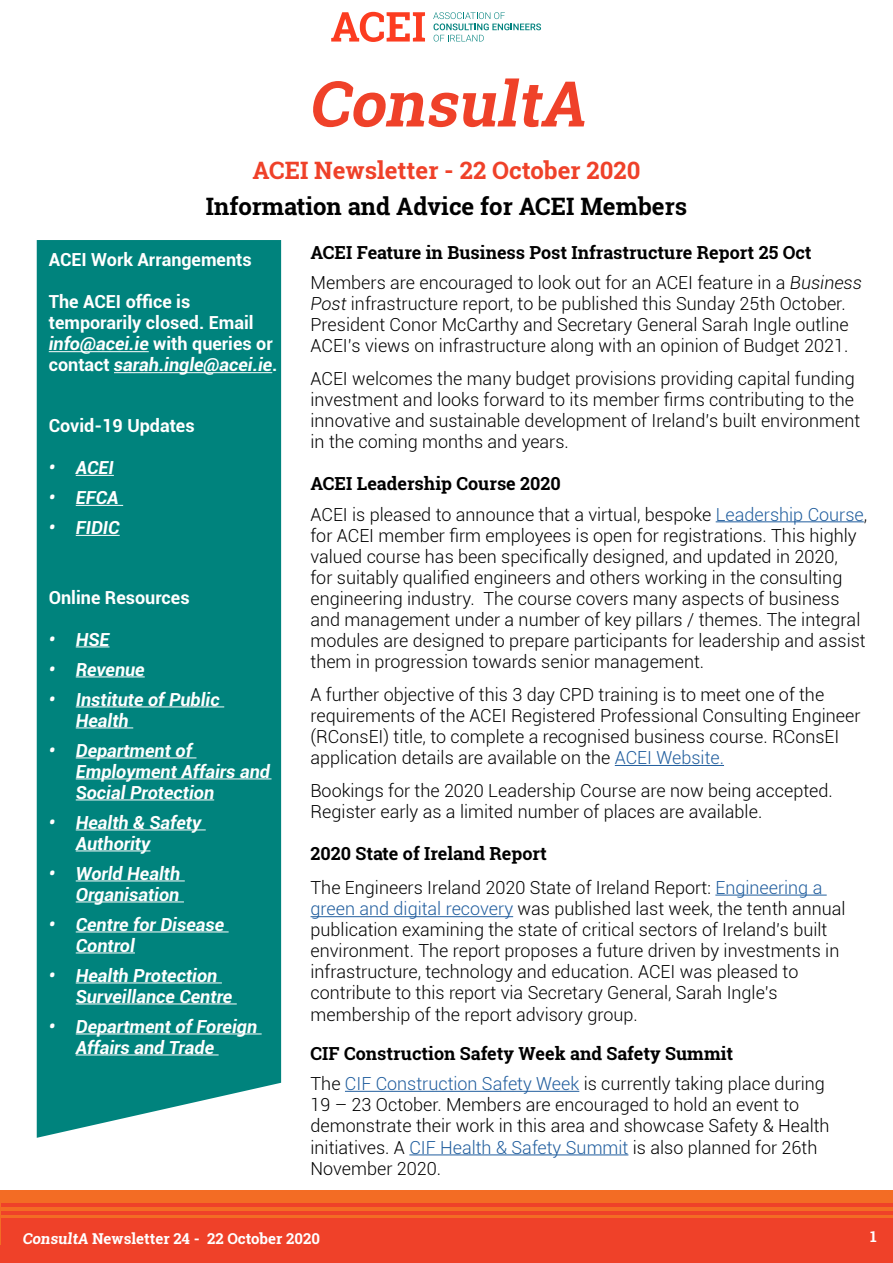
<style>
.page{position:relative;width:893px;height:1263px;background:#fff}
.page>*{position:absolute;margin:0;border:0;box-sizing:border-box;transform-origin:0 0}
.t1{font:italic 700 63px "Roboto Slab";color:#ef4129}
.t2{font:700 24px "Roboto Slab";color:#000}
.t3{font:700 24px "Roboto Slab";color:#ef4129}
.t4{font:300 18px/21px "Roboto";color:#000}
.t5{font:italic 700 18px/21px "Roboto";color:#fff}
.t6{font:700 18px/21.1px "Roboto";color:#fff}
.t7{font:700 18px "Roboto Slab";color:#000}
.t8{font:700 15px "Roboto Slab";color:#fff}
.s1{font-style:italic}
.s2{color:#215e9e}
</style>
<div class="page">
<hr style="left:0;top:1218px;width:1px;height:45px;background:#ef4129">
<div style="left:0;top:1190px;width:893px;height:54px;background:#f36c24"></div>
<div style="left:1px;top:1218px;width:892px;height:45px;background:#ef4129"></div>
<hr style="left:1px;top:1211px;width:892px;height:3px;background:#ef4129">
<hr style="left:1px;top:1203px;width:892px;height:4px;background:#ef4129">
<svg style="left:331px;top:12px;width:94px;height:30px"></svg>
<svg style="left:433px;top:12px;width:108px;height:30px"></svg>
<hr style="left:716px;top:521px;width:148px;height:1px;background:#215e9e">
<hr style="left:615px;top:765px;width:109px;height:1px;background:#215e9e">
<hr style="left:715px;top:895px;width:112px;height:1px;background:#215e9e">
<hr style="left:311px;top:916px;width:202px;height:1px;background:#215e9e">
<hr style="left:345px;top:1091px;width:234px;height:1px;background:#215e9e">
<hr style="left:409px;top:1154px;width:219px;height:1px;background:#215e9e">
<div style="left:37px;top:240px;width:244px;height:898px;background:#00837d"></div>
<hr style="left:76px;top:646px;width:34px;height:1px;background:#fff">
<hr style="left:76px;top:676px;width:69px;height:1px;background:#fff">
<hr style="left:76px;top:706px;width:148px;height:1px;background:#fff">
<hr style="left:76px;top:727px;width:57px;height:1px;background:#fff">
<hr style="left:76px;top:757px;width:120px;height:1px;background:#fff">
<hr style="left:76px;top:778px;width:196px;height:1px;background:#fff">
<hr style="left:76px;top:799px;width:138px;height:1px;background:#fff">
<hr style="left:76px;top:829px;width:130px;height:1px;background:#fff">
<hr style="left:76px;top:850px;width:74px;height:1px;background:#fff">
<hr style="left:76px;top:880px;width:109px;height:1px;background:#fff">
<hr style="left:76px;top:901px;width:108px;height:1px;background:#fff">
<hr style="left:76px;top:931px;width:153px;height:1px;background:#fff">
<hr style="left:76px;top:952px;width:59px;height:1px;background:#fff">
<hr style="left:76px;top:982px;width:146px;height:1px;background:#fff">
<hr style="left:76px;top:1003px;width:161px;height:1px;background:#fff">
<hr style="left:76px;top:1033px;width:186px;height:1px;background:#fff">
<hr style="left:76px;top:1054px;width:143px;height:1px;background:#fff">
<hr style="left:76px;top:475px;width:38px;height:1px;background:#fff">
<hr style="left:76px;top:505px;width:47px;height:1px;background:#fff">
<hr style="left:76px;top:535px;width:44px;height:1px;background:#fff">
<hr style="left:49px;top:351px;width:100px;height:1px;background:#fff">
<hr style="left:114px;top:372px;width:158px;height:1px;background:#fff">
<h1 class="t1" style="left:308px;top:60px;width:293px">ConsultA</h1>
<h2 class="t3" style="left:253px;top:153px;width:389px">ACEI Newsletter - 22 October 2020</h2>
<h2 class="t2" style="left:206px;top:189px;width:483px">Information and Advice for ACEI Members</h2>
<p class="t6" style="left:49px;top:248px;width:204px">ACEI Work Arrangements</p>
<p class="t6" style="left:49px;top:290px;width:230px">The ACEI office is temporarily closed. Email <span class="s1">info@acei.ie</span> with queries or contact <span class="s1">sarah.ingle@acei.ie</span>.</p>
<p class="t6" style="left:49px;top:414px;width:147px">Covid-19 Updates</p>
<p class="t5" style="left:49px;top:456px;width:67px">• ACEI</p>
<p class="t5" style="left:49px;top:486px;width:71px">• EFCA</p>
<p class="t5" style="left:49px;top:516px;width:72px">• FIDIC</p>
<p class="t6" style="left:49px;top:586px;width:142px">Online Resources</p>
<p class="t5" style="left:49px;top:628px;width:62px">• HSE</p>
<p class="t5" style="left:49px;top:658px;width:97px">• Revenue</p>
<p class="t5" style="left:76px;top:688px;width:145px;text-indent:-27px">• Institute of Public<br>Health</p>
<p class="t5" style="left:76px;top:739px;width:196px;text-indent:-27px">• Department of<br>Employment Affairs and<br>Social Protection</p>
<p class="t5" style="left:76px;top:811px;width:127px;text-indent:-27px">• Health &amp; Safety<br>Authority</p>
<p class="t5" style="left:49px;top:862px;width:133px;text-align:right">• World Health<br>Organisation</p>
<p class="t5" style="left:76px;top:913px;width:150px;text-indent:-27px">• Centre for Disease<br>Control</p>
<p class="t5" style="left:76px;top:964px;width:158px;text-indent:-27px">• Health Protection<br>Surveillance Centre</p>
<p class="t5" style="left:76px;top:1015px;width:183px;text-indent:-27px">• Department of Foreign<br>Affairs and Trade</p>
<p class="t7" style="left:311px;top:240px;width:503px">ACEI Feature in Business Post Infrastructure Report 25 Oct</p>
<p class="t4" style="left:311px;top:271px;width:553px">Members are encouraged to look out for an ACEI feature in a <span class="s1">Business Post</span> infrastructure report, to be published this Sunday 25th October.<br>President Conor McCarthy and Secretary General Sarah Ingle outline ACEI’s views on infrastructure along with an opinion of Budget 2021.</p>
<p class="t4" style="left:311px;top:367px;width:551px">ACEI welcomes the many budget provisions providing capital funding investment and looks forward to its member firms contributing to the innovative and sustainable development of Ireland’s built environment in the coming months and years.</p>
<p class="t7" style="left:311px;top:471px;width:252px">ACEI Leadership Course 2020</p>
<p class="t4" style="left:311px;top:503px;width:558px">ACEI is pleased to announce that a virtual, bespoke <span class="s2">Leadership Course</span>, for ACEI member firm employees is open for registrations. This highly valued course has been specifically designed, and updated in 2020,<br>for suitably qualified engineers and others working in the consulting engineering industry. The course covers many aspects of business and management under a number of key pillars / themes. The integral modules are designed to prepare participants for leadership and assist them in progression towards senior management.</p>
<p class="t4" style="left:311px;top:683px;width:551px">A further objective of this 3 day CPD training is to meet one of the requirements of the ACEI Registered Professional Consulting Engineer (RConsEI) title, to complete a recognised business course. RConsEI application details are available on the <span class="s2">ACEI Website.</span></p>
<p class="t4" style="left:311px;top:780px;width:524px">Bookings for the 2020 Leadership Course are now being accepted.<br>Register early as a limited number of places are available.</p>
<p class="t7" style="left:311px;top:841px;width:238px">2020 State of Ireland Report</p>
<p class="t4" style="left:311px;top:876px;width:537px">The Engineers Ireland 2020 State of Ireland Report: <span class="s2">Engineering a green and digital recovery</span> was published last week, the tenth annual publication examining the state of critical sectors of Ireland’s built environment. The report proposes a future driven by investments in infrastructure, technology and education. ACEI was pleased to contribute to this report via Secretary General, Sarah Ingle’s membership of the report advisory group.</p>
<p class="t7" style="left:311px;top:1041px;width:424px">CIF Construction Safety Week and Safety Summit</p>
<p class="t4" style="left:311px;top:1072px;width:521px">The <span class="s2">CIF Construction Safety Week</span> is currently taking place during 19 – 23 October. Members are encouraged to hold an event to demonstrate their work in this area and showcase Safety &amp; Health initiatives. A <span class="s2">CIF Health &amp; Safety Summit</span> is also planned for 26th November 2020.</p>
<p class="t8" style="left:22px;top:1229px;width:299px">ConsultA Newsletter 24 - 22 October 2020</p>
<p class="t8" style="left:870px;top:1226px;width:8px">1</p>
</div>
